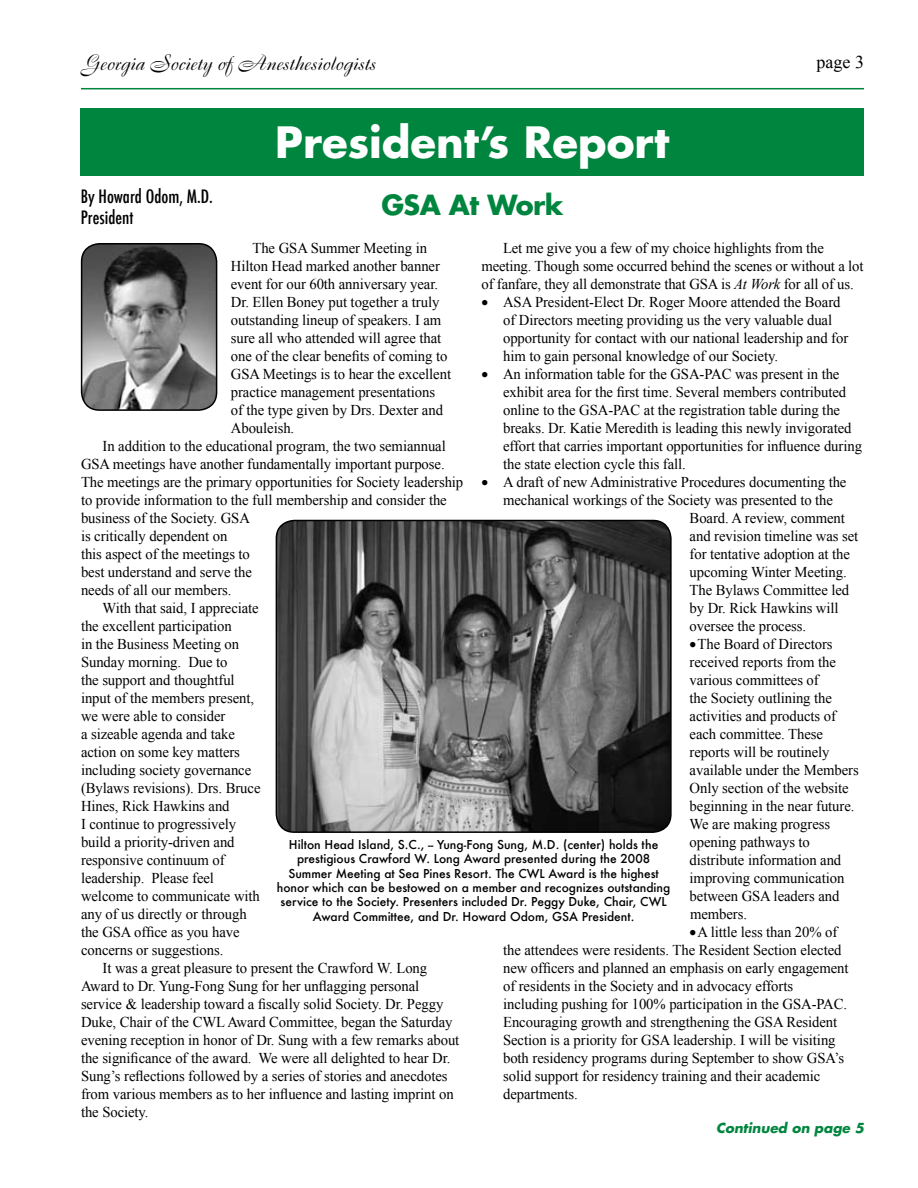
<style>
.page{position:relative;width:918px;height:1188px;background:#fff}
.page>*{position:absolute;margin:0;border:0;box-sizing:border-box;transform-origin:0 0}
.t1{font:700 42px "Futura";color:#fff}
.t2{font:700 27px "Futura";letter-spacing:-.02em;color:#00853f}
.t3{font:21px "Boulevard";color:#000}
.t4{font:500 condensed 18px/21.6px "Futura";color:#000}
.t5{font:18px "Times New Roman";color:#000}
.t6{font:15px/18px "Times New Roman";letter-spacing:-.005em;color:#000}
.t7{font:italic 700 13.5px "Futura";color:#00853f}
.t8{font:500 12px/14.4px "Futura";color:#000;text-align:center}
.s1{font-style:italic}
</style>
<div class="page">
<hr style="left:81px;top:88px;width:783px;height:1px;background:#00853f">
<div style="left:81px;top:108px;width:783px;height:68px;background:#00853f"></div>
<img style="left:82px;top:244px;width:135px;height:166px;border-radius:18px">
<div style="left:81px;top:243px;width:136px;height:168px;border:2px solid #000;border-radius:18px"></div>
<img style="left:276px;top:520px;width:395px;height:312px;border-radius:18px">
<div style="left:276px;top:520px;width:396px;height:313px;border:2px solid #000;border-radius:18px"></div>
<h3 class="t3" style="left:81px;top:49px;width:296px">Georgia Society of Anesthesiologists</h3>
<p class="t5" style="left:817px;top:51px;width:35px">page</p>
<h1 class="t1" style="left:275px;top:113px;width:396px">President’s Report</h1>
<p class="t4" style="left:81px;top:185px;width:134px">By Howard Odom, M.D.<br>President</p>
<h2 class="t2" style="left:381px;top:187px;width:184px">GSA At Work</h2>
<p class="t6" style="left:252px;top:239px;width:176px">The GSA Summer Meeting in</p>
<p class="t6" style="left:231px;top:257px;width:211px">Hilton Head marked another banner</p>
<p class="t6" style="left:231px;top:275px;width:209px">event for our 60th anniversary year.</p>
<p class="t6" style="left:231px;top:293px;width:210px">Dr. Ellen Boney put together a truly</p>
<p class="t6" style="left:231px;top:311px;width:212px">outstanding lineup of speakers. I am</p>
<p class="t6" style="left:231px;top:329px;width:212px">sure all who attended will agree that</p>
<p class="t6" style="left:231px;top:347px;width:218px">one of the clear benefits of coming to</p>
<p class="t6" style="left:231px;top:365px;width:222px">GSA Meetings is to hear the excellent</p>
<p class="t6" style="left:231px;top:383px;width:206px">practice management presentations</p>
<p class="t6" style="left:231px;top:401px;width:214px">of the type given by Drs. Dexter and</p>
<p class="t6" style="left:231px;top:419px;width:65px">Abouleish.</p>
<p class="t6" style="left:103px;top:437px;width:345px">In addition to the educational program, the two semiannual</p>
<p class="t6" style="left:81px;top:455px;width:365px">GSA meetings have another fundamentally important purpose.</p>
<p class="t6" style="left:81px;top:473px;width:384px">The meetings are the primary opportunities for Society leadership</p>
<p class="t6" style="left:81px;top:491px;width:367px">to provide information to the full membership and consider the</p>
<p class="t6" style="left:81px;top:509px;width:170px">business of the Society. GSA</p>
<p class="t6" style="left:81px;top:527px;width:148px">is critically dependent on</p>
<p class="t6" style="left:81px;top:545px;width:170px">this aspect of the meetings to</p>
<p class="t6" style="left:81px;top:563px;width:173px">best understand and serve the</p>
<p class="t6" style="left:81px;top:581px;width:152px">needs of all our members.</p>
<p class="t6" style="left:103px;top:599px;width:158px">With that said, I appreciate</p>
<p class="t6" style="left:81px;top:617px;width:152px">the excellent participation</p>
<p class="t6" style="left:81px;top:635px;width:160px">in the Business Meeting on</p>
<p class="t6" style="left:81px;top:653px;width:148px">Sunday morning. Due to</p>
<p class="t6" style="left:81px;top:671px;width:155px">the support and thoughtful</p>
<p class="t6" style="left:81px;top:689px;width:175px">input of the members present,</p>
<p class="t6" style="left:81px;top:707px;width:146px">we were able to consider</p>
<p class="t6" style="left:81px;top:725px;width:156px">a sizeable agenda and take</p>
<p class="t6" style="left:81px;top:743px;width:161px">action on some key matters</p>
<p class="t6" style="left:81px;top:761px;width:172px">including society governance</p>
<p class="t6" style="left:81px;top:779px;width:181px">(Bylaws revisions). Drs. Bruce</p>
<p class="t6" style="left:81px;top:797px;width:150px">Hines, Rick Hawkins and</p>
<p class="t6" style="left:81px;top:815px;width:157px">I continue to progressively</p>
<p class="t6" style="left:81px;top:833px;width:155px">build a priority-driven and</p>
<p class="t6" style="left:81px;top:851px;width:145px">responsive continuum of</p>
<p class="t6" style="left:81px;top:869px;width:135px">leadership. Please feel</p>
<p class="t6" style="left:81px;top:887px;width:180px">welcome to communicate with</p>
<p class="t6" style="left:81px;top:905px;width:167px">any of us directly or through</p>
<p class="t6" style="left:81px;top:923px;width:160px">the GSA office as you have</p>
<p class="t6" style="left:81px;top:941px;width:144px">concerns or suggestions.</p>
<p class="t6" style="left:103px;top:959px;width:326px">It was a great pleasure to present the Crawford W. Long</p>
<p class="t6" style="left:81px;top:977px;width:340px">Award to Dr. Yung-Fong Sung for her unflagging personal</p>
<p class="t6" style="left:81px;top:995px;width:364px">service &amp; leadership toward a fiscally solid Society. Dr. Peggy</p>
<p class="t6" style="left:81px;top:1013px;width:373px">Duke, Chair of the CWL Award Committee, began the Saturday</p>
<p class="t6" style="left:81px;top:1031px;width:380px">evening reception in honor of Dr. Sung with a few remarks about</p>
<p class="t6" style="left:81px;top:1049px;width:371px">the significance of the award. We were all delighted to hear Dr.</p>
<p class="t6" style="left:81px;top:1067px;width:368px">Sung’s reflections followed by a series of stories and anecdotes</p>
<p class="t6" style="left:81px;top:1085px;width:374px">from various members as to her influence and lasting imprint on</p>
<p class="t6" style="left:81px;top:1103px;width:69px">the Society.</p>
<p class="t6" style="left:482px;top:239px;width:384px;text-indent:22px">Let me give you a few of my choice highlights from the meeting. Though some occurred behind the scenes or without a lot of fanfare, they all demonstrate that GSA is <span class="s1">At Work</span> for all of us.</p>
<p class="t6" style="left:503px;top:293px;width:347px;text-indent:-22px">• ASA President-Elect Dr. Roger Moore attended the Board of Directors meeting providing us the very valuable dual opportunity for contact with our national leadership and for him to gain personal knowledge of our Society.</p>
<p class="t6" style="left:503px;top:365px;width:360px;text-indent:-22px">• An information table for the GSA-PAC was present in the exhibit area for the first time. Several members contributed online to the GSA-PAC at the registration table during the breaks. Dr. Katie Meredith is leading this newly invigorated effort that carries important opportunities for influence during the state election cycle this fall.</p>
<p class="t6" style="left:482px;top:473px;width:367px">• A draft of new Administrative Procedures documenting the</p>
<p class="t6" style="left:503px;top:491px;width:331px">mechanical workings of the Society was presented to the</p>
<p class="t6" style="left:690px;top:509px;width:157px">Board. A review, comment</p>
<p class="t6" style="left:690px;top:527px;width:170px">and revision timeline was set</p>
<p class="t6" style="left:690px;top:545px;width:162px">for tentative adoption at the</p>
<p class="t6" style="left:690px;top:563px;width:159px">upcoming Winter Meeting.</p>
<p class="t6" style="left:690px;top:581px;width:161px">The Bylaws Committee led</p>
<p class="t6" style="left:690px;top:599px;width:150px">by Dr. Rick Hawkins will</p>
<p class="t6" style="left:690px;top:617px;width:118px">oversee the process.</p>
<p class="t6" style="left:690px;top:635px;width:171px">•The Board of Directors received reports from the various committees of<br>the Society outlining the activities and products of each committee. These reports will be routinely available under the Members<br>Only section of the website beginning in the near future.<br>We are making progress opening pathways to distribute information and improving communication between GSA leaders and members.</p>
<p class="t6" style="left:503px;top:923px;width:347px;text-indent:187px">•A little less than 20% of the attendees were residents. The Resident Section elected new officers and planned an emphasis on early engagement of residents in the Society and in advocacy efforts including pushing for 100% participation in the GSA-PAC.<br>Encouraging growth and strengthening the GSA Resident Section is a priority for GSA leadership. I will be visiting both residency programs during September to show GSA’s solid support for residency training and their academic departments.</p>
<p class="t8" style="left:277px;top:837px;width:395px">Hilton Head Island, S.C., -- Yung-Fong Sung, M.D. (center) holds the prestigious Crawford W. Long Award presented during the 2008<br>Summer Meeting at Sea Pines Resort. The CWL Award is the highest honor which can be bestowed on a member and recognizes outstanding service to the Society. Presenters included Dr. Peggy Duke, Chair, CWL Award Committee, and Dr. Howard Odom, GSA President.</p>
<p class="t7" style="left:716px;top:1118px;width:149px">Continued on page 5</p>
</div>
